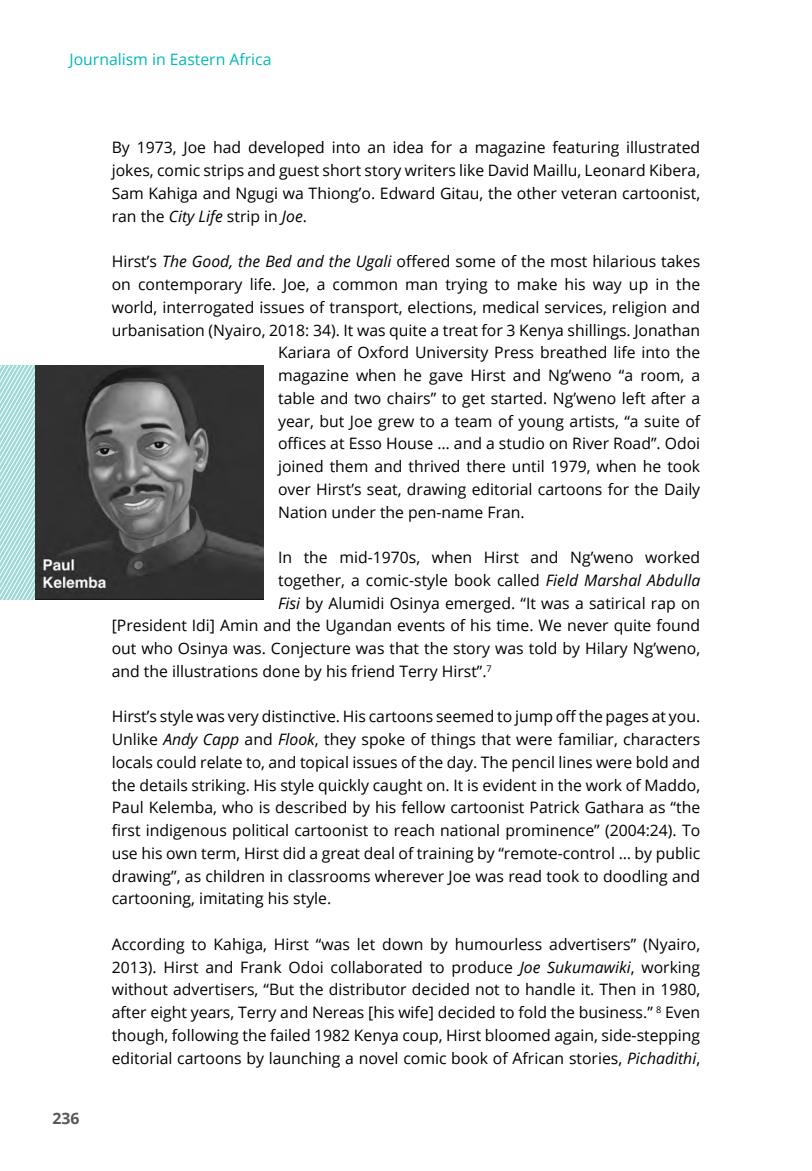
<style>
.page{position:relative;width:812px;height:1171px;background:#fff}
.page>*{position:absolute;margin:0;border:0;box-sizing:border-box;transform-origin:0 0}
.Body{font:15.75px/22.8px "Open Sans";color:#000;text-align:justify}
.t1{font:15.75px "Open Sans";color:#00b9b5}
.t2{font:700 15.75px "Open Sans";color:#58595b}
.s1{font-style:italic}
</style>
<div class="page">
<svg style="left:0;top:365px;width:36px;height:235px;background:#b8e2e1"></svg>
<img style="left:36px;top:365px;width:227px;height:235px">
<p class="t1" style="left:69px;top:48px;width:203px">Journalism in Eastern Africa</p>
<p class="t2" style="left:52px;top:1107px;width:28px">236</p>
<p class="Body" style="left:112px;top:136px;width:589px">By 1973, Joe had developed into an idea for a magazine featuring illustrated jokes, comic strips and guest short story writers like David Maillu, Leonard Kibera, Sam Kahiga and Ngugi wa Thiong’o. Edward Gitau, the other veteran cartoonist, ran the <span class="s1">City Life</span> strip in <span class="s1">Joe</span>.</p>
<p class="Body" style="left:112px;top:250px;width:589px">Hirst’s <span class="s1">The Good, the Bed and the Ugali</span> offered some of the most hilarious takes</p>
<p class="Body" style="left:112px;top:272px;width:589px">on contemporary life. Joe, a common man trying to make his way up in the</p>
<p class="Body" style="left:112px;top:295px;width:589px">world, interrogated issues of transport, elections, medical services, religion and</p>
<p class="Body" style="left:112px;top:318px;width:589px">urbanisation (Nyairo, 2018: 34). It was quite a treat for 3 Kenya shillings. Jonathan</p>
<p class="Body" style="left:278px;top:341px;width:423px">Kariara of Oxford University Press breathed life into the</p>
<p class="Body" style="left:278px;top:363px;width:423px">magazine when he gave Hirst and Ng’weno “a room, a</p>
<p class="Body" style="left:278px;top:386px;width:423px">table and two chairs” to get started. Ng’weno left after a</p>
<p class="Body" style="left:278px;top:409px;width:423px">year, but Joe grew to a team of young artists, “a suite of</p>
<p class="Body" style="left:278px;top:432px;width:423px">offices at Esso House … and a studio on River Road”. Odoi</p>
<p class="Body" style="left:278px;top:454px;width:423px">joined them and thrived there until 1979, when he took</p>
<p class="Body" style="left:278px;top:477px;width:423px">over Hirst’s seat, drawing editorial cartoons for the Daily</p>
<p class="Body" style="left:278px;top:500px;width:248px">Nation under the pen-name Fran.</p>
<p class="Body" style="left:278px;top:545px;width:423px">In the mid-1970s, when Hirst and Ng’weno worked</p>
<p class="Body" style="left:278px;top:568px;width:423px">together, a comic-style book called <span class="s1">Field Marshal Abdulla</span></p>
<p class="Body" style="left:278px;top:591px;width:423px"><span class="s1">Fisi</span> by Alumidi Osinya emerged. “It was a satirical rap on</p>
<p class="Body" style="left:112px;top:614px;width:589px">[President Idi] Amin and the Ugandan events of his time. We never quite found</p>
<p class="Body" style="left:112px;top:636px;width:589px">out who Osinya was. Conjecture was that the story was told by Hilary Ng’weno,</p>
<p class="Body" style="left:112px;top:659px;width:381px">and the illustrations done by his friend Terry Hirst”.<sup>7</sup></p>
<p class="Body" style="left:112px;top:705px;width:589px">Hirst’s style was very distinctive. His cartoons seemed to jump off the pages at you.<br>Unlike <span class="s1">Andy Capp</span> and <span class="s1">Flook</span>, they spoke of things that were familiar, characters locals could relate to, and topical issues of the day. The pencil lines were bold and the details striking. His style quickly caught on. It is evident in the work of Maddo, Paul Kelemba, who is described by his fellow cartoonist Patrick Gathara as “the first indigenous political cartoonist to reach national prominence” (2004:24). To use his own term, Hirst did a great deal of training by “remote-control … by public drawing”, as children in classrooms wherever Joe was read took to doodling and cartooning, imitating his style.</p>
<p class="Body" style="left:112px;top:932px;width:589px">According to Kahiga, Hirst “was let down by humourless advertisers” (Nyairo, 2013). Hirst and Frank Odoi collaborated to produce <span class="s1">Joe Sukumawiki</span>, working without advertisers, “But the distributor decided not to handle it. Then in 1980, after eight years, Terry and Nereas [his wife] decided to fold the business.” <sup>8</sup> Even though, following the failed 1982 Kenya coup, Hirst bloomed again, side-stepping editorial cartoons by launching a novel comic book of African stories, <span class="s1">Pichadithi</span>,</p>
</div>
